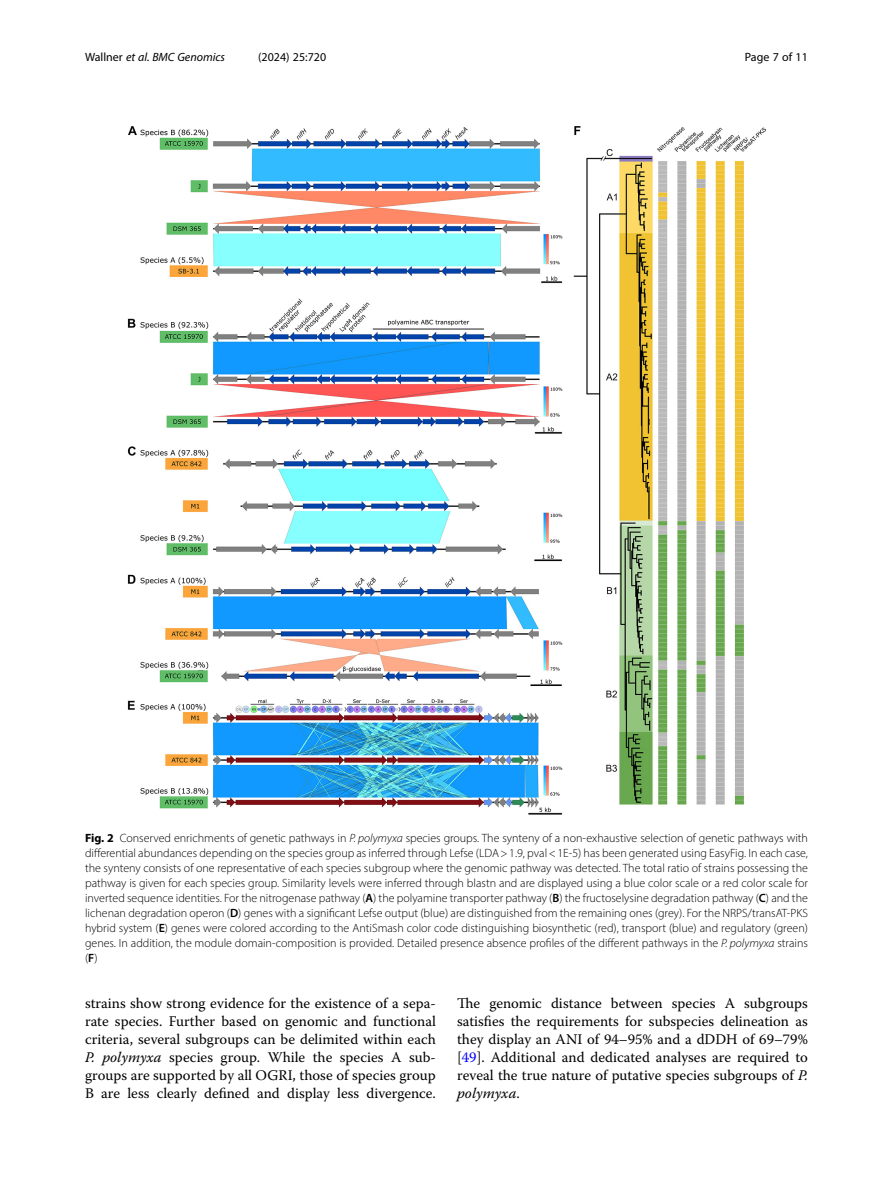
<style>
.page{position:relative;width:893px;height:1191px;background:#fff}
.page>*{position:absolute;margin:0;border:0;box-sizing:border-box;transform-origin:0 0}
.Body_Text{font:14.7px/18px "Warnock Pro";color:#000;text-align:justify}
.Figure_Caption{font:300 12px/15px "Myriad Pro";color:#000;text-align:justify}
.t1{font:italic 12px "Myriad Pro";color:#000}
.t2{font:12px "Myriad Pro";color:#000}
.s1{font-style:normal}
.s2{font-weight:700}
.s3{font-style:italic}
.s4{font-weight:600}
.s5{color:#00f}
</style>
<div class="page">
<img style="left:127px;top:126px;width:638px;height:688px">
<p class="t1" style="left:85px;top:50px;width:142px"><span class="s1">Wallner</span> et al. BMC Genomics</p>
<p class="t2" style="left:258px;top:50px;width:70px">(2024) 25:720</p>
<p class="t2" style="left:745px;top:50px;width:65px">Page 7 of 11</p>
<p class="Figure_Caption" style="left:85px;top:830px;width:724px"><span class="s2">Fig. 2</span> Conserved enrichments of genetic pathways in <span class="s3">P. polymyxa</span> species groups. The synteny of a non-exhaustive selection of genetic pathways with differential abundances depending on the species group as inferred through Lefse (LDA&gt;1.9, pval&lt;1E-5) has been generated using EasyFig. In each case, the synteny consists of one representative of each species subgroup where the genomic pathway was detected. The total ratio of strains possessing the pathway is given for each species group. Similarity levels were inferred through blastn and are displayed using a blue color scale or a red color scale for inverted sequence identities. For the nitrogenase pathway (<span class="s4">A</span>) the polyamine transporter pathway (<span class="s4">B</span>) the fructoselysine degradation pathway (<span class="s4">C</span>) and the lichenan degradation operon (<span class="s4">D</span>) genes with a significant Lefse output (blue) are distinguished from the remaining ones (grey). For the NRPS/transAT-PKS hybrid system (<span class="s4">E</span>) genes were colored according to the AntiSmash color code distinguishing biosynthetic (red), transport (blue) and regulatory (green) genes. In addition, the module domain-composition is provided. Detailed presence absence profiles of the different pathways in the <span class="s3">P. polymyxa</span> strains (<span class="s4">F</span>)</p>
<p class="Body_Text" style="left:85px;top:994px;width:352px">strains show strong evidence for the existence of a sepa&shy;rate species. Further based on genomic and functional criteria, several subgroups can be delimited within each <span class="s3">P. polymyxa</span> species group. While the species A sub&shy;groups are supported by all OGRI, those of species group B are less clearly defined and display less divergence.</p>
<p class="Body_Text" style="left:457px;top:994px;width:352px">The genomic distance between species A subgroups satisfies the requirements for subspecies delineation as they display an ANI of 94–95% and a dDDH of 69–79% [<span class="s5">49</span>]. Additional and dedicated analyses are required to reveal the true nature of putative species subgroups of <span class="s3">P. polymyxa</span>.</p>
</div>
